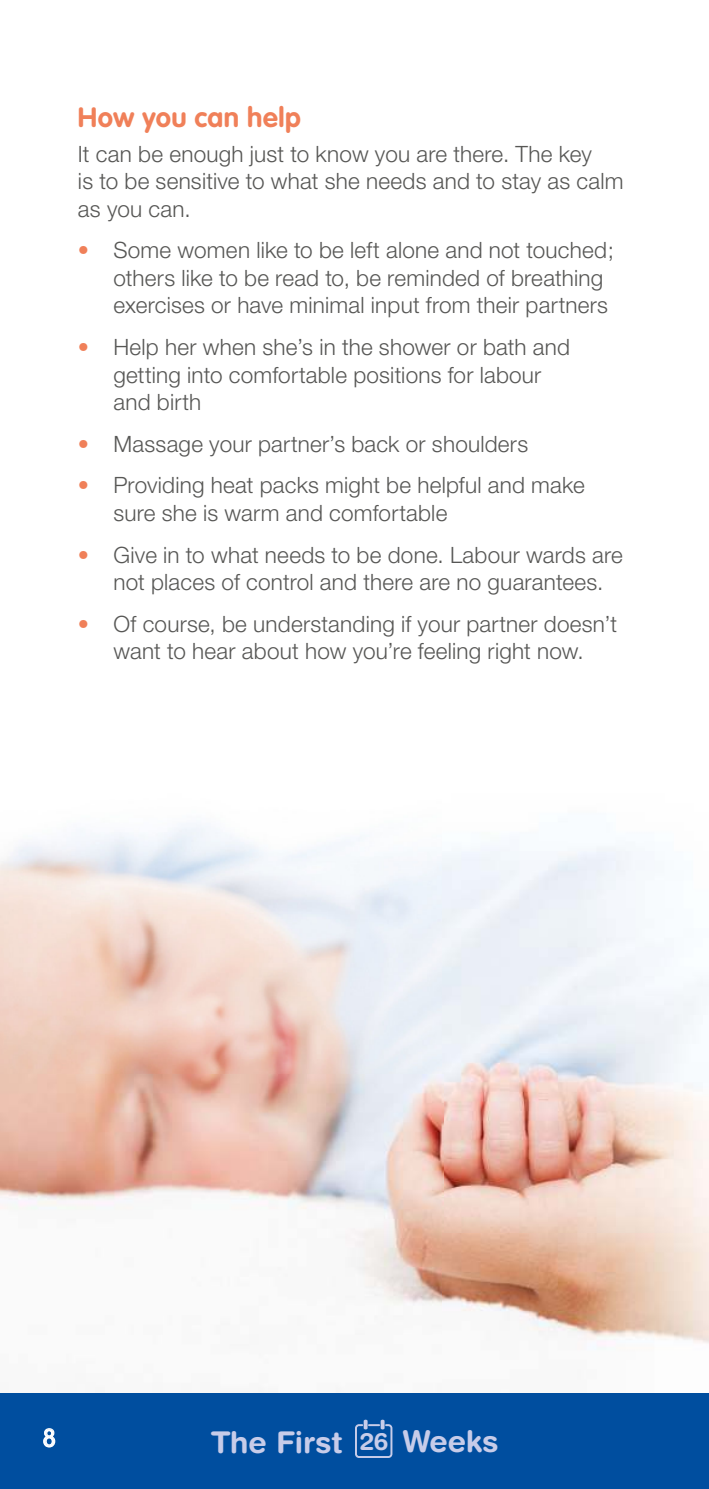
<style>
.page{position:relative;width:709px;height:1489px;background:#fff}
.page>*{position:absolute;margin:0;border:0;box-sizing:border-box;transform-origin:0 0}
.t1{font:700 30px "Helvetica Rounded";color:#c7cce9}
.t2{font:700 27.5px "VAG Rounded";letter-spacing:.02em;color:#f08059}
.t3{font:300 25px "VAG Rounded";color:#fff}
.t4{font:300 22.5px/27.5px "Helvetica Neue";letter-spacing:.01em;color:#575755}
.s1{color:#f08059}
.s2{font-size:24px}
</style>
<div class="page">
<img style="left:0;top:823px;width:709px;height:527px">
<div style="left:0;top:1393px;width:709px;height:95px;background:#004e9f"></div>
<svg style="left:355px;top:1423px;width:37px;height:34px"></svg>
<svg style="left:363px;top:1419px;width:4px;height:10px"></svg>
<svg style="left:380px;top:1419px;width:4px;height:10px"></svg>
<svg style="left:43px;top:1428px;width:13px;height:19px"></svg>
<div style="left:46px;top:1429px;width:6px;height:7px;border:1px solid #fff;border-radius:50%"></div>
<div style="left:45px;top:1436px;width:8px;height:9px;border:1px solid #fff;border-radius:50%"></div>
<p class="t2" style="left:78px;top:106px;width:224px">How you can help</p>
<p class="t4" style="left:78px;top:142px;width:547px">It can be enough just to know you are there. The key<br>is to be sensitive to what she needs and to stay as calm as you can.</p>
<p class="t4" style="left:113px;top:239px;width:502px;text-indent:-35px"><span class="s1">•</span> Some women like to be left alone and not touched; others like to be read to, be reminded of breathing exercises or have minimal input from their partners</p>
<p class="t4" style="left:113px;top:335px;width:458px;text-indent:-35px"><span class="s1">•</span> Help her when she’s in the shower or bath and getting into comfortable positions for labour and birth</p>
<p class="t4" style="left:78px;top:432px;width:451px"><span class="s1">•</span> Massage your partner’s back or shoulders</p>
<p class="t4" style="left:113px;top:474px;width:473px;text-indent:-35px"><span class="s1">•</span> Providing heat packs might be helpful and make sure she is warm and comfortable</p>
<p class="t4" style="left:113px;top:543px;width:511px;text-indent:-35px"><span class="s1">•</span> Give in to what needs to be done. Labour wards are not places of control and there are no guarantees.</p>
<p class="t4" style="left:78px;top:612px;width:540px;text-align:center"><span class="s1">•</span> Of course, be understanding if your partner doesn’t want to hear about how you’re feeling right now.</p>
<p class="t3" style="left:43px;top:1423px;width:15px">8</p>
<h1 class="t1" style="left:211px;top:1424px;width:289px">The First <span class="s2">26</span> Weeks</h1>
</div>
